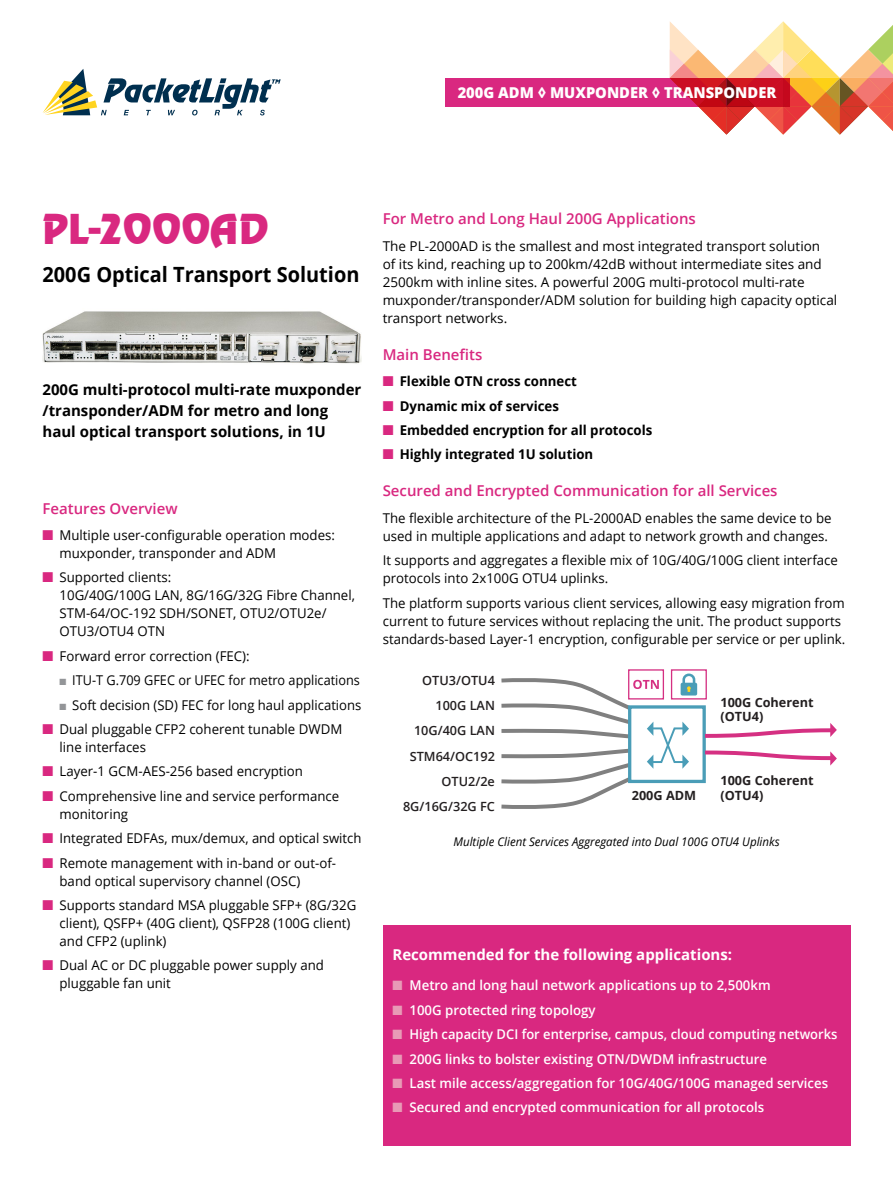
<style>
.page{position:relative;width:893px;height:1188px;background:#fff}
.page>*{position:absolute;margin:0;border:0;box-sizing:border-box;transform-origin:0 0}
.t1{font:100 45px "Revue";color:#d92880}
.t2{font:700 21px "Open Sans";color:#000;scale:.95 1}
.t3{font:600 15px "Open Sans";color:#d92880}
.t4{font:700 15px/21px "Open Sans";color:#000}
.t5{font:700 15px "Open Sans";color:#fff}
.t6{font:800 15px "Open Sans";color:#fff}
.t7{font:13.5px/18px "Open Sans";color:#000}
.t8{font:600 13.5px "Open Sans";color:#fff}
.t9{font:700 13.5px "Open Sans";color:#000}
.t10{font:600 13.5px "Open Sans";color:#fff;scale:.96 1}
.t11{font:13.5px "Open Sans";color:#000;scale:.94 1}
.t12{font:600 12.75px/25.2px "Open Sans";color:#231f20;text-align:right}
.t13{font:700 12.75px/14.2px "Open Sans";color:#231f20}
.t14{font:italic 12px "Open Sans";color:#000;scale:.96 1}
.s1{color:#d92880}
.s2{color:#939598}
.s3{color:#e89ab6}
</style>
<div class="page">
<div style="left:383px;top:925px;width:467px;height:220px;background:#d92880"></div>
<svg style="left:43px;top:69px;width:238px;height:46px"></svg>
<svg style="left:670px;top:21px;width:223px;height:114px"></svg>
<svg style="left:445px;top:78px;width:344px;height:28px;background:#d11f61"></svg>
<svg style="left:501px;top:674px;width:336px;height:135px"></svg>
<img style="left:43px;top:311px;width:318px;height:53px">
<p class="t6" style="left:458px;top:81px;width:320px">200G ADM ◊ MUXPONDER ◊ TRANSPONDER</p>
<h1 class="t1" style="left:43px;top:211px;width:228px">PL-2000AD</h1>
<h2 class="t2" style="left:43px;top:259px;width:335px">200G Optical Transport Solution</h2>
<p class="t4" style="left:43px;top:379px;width:320px">200G multi-protocol multi-rate muxponder /transponder/ADM for metro and long haul optical transport solutions, in 1U</p>
<p class="t3" style="left:43px;top:498px;width:137px">Features Overview</p>
<p class="t7" style="left:60px;top:526px;width:277px;text-indent:-17px"><span class="s1">■</span> Multiple user-configurable operation modes: muxponder, transponder and ADM</p>
<p class="t7" style="left:60px;top:568px;width:297px;text-indent:-17px"><span class="s1">■</span> Supported clients:<br>10G/40G/100G LAN, 8G/16G/32G Fibre Channel,<br>STM-64/OC-192 SDH/SONET, OTU2/OTU2e/<br>OTU3/OTU4 OTN</p>
<p class="t7" style="left:43px;top:647px;width:209px"><span class="s1">■</span> Forward error correction (FEC):</p>
<p class="t11" style="left:60px;top:671px;width:321px"><span class="s2">■</span> ITU-T G.709 GFEC or UFEC for metro applications</p>
<p class="t7" style="left:60px;top:695px;width:303px"><span class="s2">■</span> Soft decision (SD) FEC for long haul applications</p>
<p class="t7" style="left:60px;top:720px;width:284px;text-indent:-17px"><span class="s1">■</span> Dual pluggable CFP2 coherent tunable DWDM line interfaces</p>
<p class="t7" style="left:43px;top:762px;width:262px"><span class="s1">■</span> Layer-1 GCM-AES-256 based encryption</p>
<p class="t7" style="left:60px;top:787px;width:281px;text-indent:-17px"><span class="s1">■</span> Comprehensive line and service performance monitoring</p>
<p class="t7" style="left:43px;top:829px;width:320px"><span class="s1">■</span> Integrated EDFAs, mux/demux, and optical switch</p>
<p class="t7" style="left:60px;top:853px;width:278px;text-indent:-17px"><span class="s1">■</span> Remote management with in-band or out-of&shy;band optical supervisory channel (OSC)</p>
<p class="t7" style="left:60px;top:896px;width:298px;text-indent:-17px"><span class="s1">■</span> Supports standard MSA pluggable SFP+ (8G/32G client), QSFP+ (40G client), QSFP28 (100G client) and CFP2 (uplink)</p>
<p class="t7" style="left:60px;top:956px;width:266px;text-indent:-17px"><span class="s1">■</span> Dual AC or DC pluggable power supply and pluggable fan unit</p>
<p class="t3" style="left:383px;top:208px;width:315px">For Metro and Long Haul 200G Applications</p>
<p class="t7" style="left:383px;top:236px;width:456px">The PL-2000AD is the smallest and most integrated transport solution<br>of its kind, reaching up to 200km/42dB without intermediate sites and 2500km with inline sites. A powerful 200G multi-protocol multi-rate muxponder/transponder/ADM solution for building high capacity optical transport networks.</p>
<p class="t3" style="left:383px;top:344px;width:101px">Main Benefits</p>
<p class="t9" style="left:383px;top:372px;width:196px"><span class="s1">■</span> Flexible OTN cross connect</p>
<p class="t9" style="left:383px;top:396px;width:178px"><span class="s1">■</span> Dynamic mix of services</p>
<p class="t9" style="left:383px;top:421px;width:271px"><span class="s1">■</span> Embedded encryption for all protocols</p>
<p class="t9" style="left:383px;top:445px;width:212px"><span class="s1">■</span> Highly integrated 1U solution</p>
<p class="t3" style="left:383px;top:481px;width:396px">Secured and Encrypted Communication for all Services</p>
<p class="t7" style="left:383px;top:509px;width:450px">The flexible architecture of the PL-2000AD enables the same device to be used in multiple applications and adapt to network growth and changes.</p>
<p class="t7" style="left:383px;top:551px;width:457px">It supports and aggregates a flexible mix of 10G/40G/100G client interface protocols into 2x100G OTU4 uplinks.</p>
<p class="t7" style="left:383px;top:593px;width:464px">The platform supports various client services, allowing easy migration from current to future services without replacing the unit. The product supports standards-based Layer-1 encryption, configurable per service or per uplink.</p>
<p class="t12" style="left:403px;top:667px;width:93px">OTU3/OTU4<br>100G LAN<br>10G/40G LAN<br>STM64/OC192<br>OTU2/2e<br>8G/16G/32G FC</p>
<p class="t13" style="left:720px;top:695px;width:95px">100G Coherent (OTU4)</p>
<p class="t13" style="left:720px;top:773px;width:95px">100G Coherent (OTU4)</p>
<p class="t14" style="left:453px;top:834px;width:341px">Multiple Client Services Aggregated into Dual 100G OTU4 Uplinks</p>
<p class="t13" style="left:632px;top:788px;width:66px">200G ADM</p>
<p class="t5" style="left:392px;top:944px;width:341px">Recommended for the following applications:</p>
<p class="t8" style="left:392px;top:976px;width:380px"><span class="s3">■</span> Metro and long haul network applications up to 2,500km</p>
<p class="t8" style="left:392px;top:1001px;width:205px"><span class="s3">■</span> 100G protected ring topology</p>
<p class="t10" style="left:392px;top:1025px;width:465px"><span class="s3">■</span> High capacity DCI for enterprise, campus, cloud computing networks</p>
<p class="t8" style="left:392px;top:1049px;width:376px"><span class="s3">■</span> 200G links to bolster existing OTN/DWDM infrastructure</p>
<p class="t8" style="left:392px;top:1074px;width:437px"><span class="s3">■</span> Last mile access/aggregation for 10G/40G/100G managed services</p>
<p class="t8" style="left:392px;top:1098px;width:373px"><span class="s3">■</span> Secured and encrypted communication for all protocols</p>
</div>
